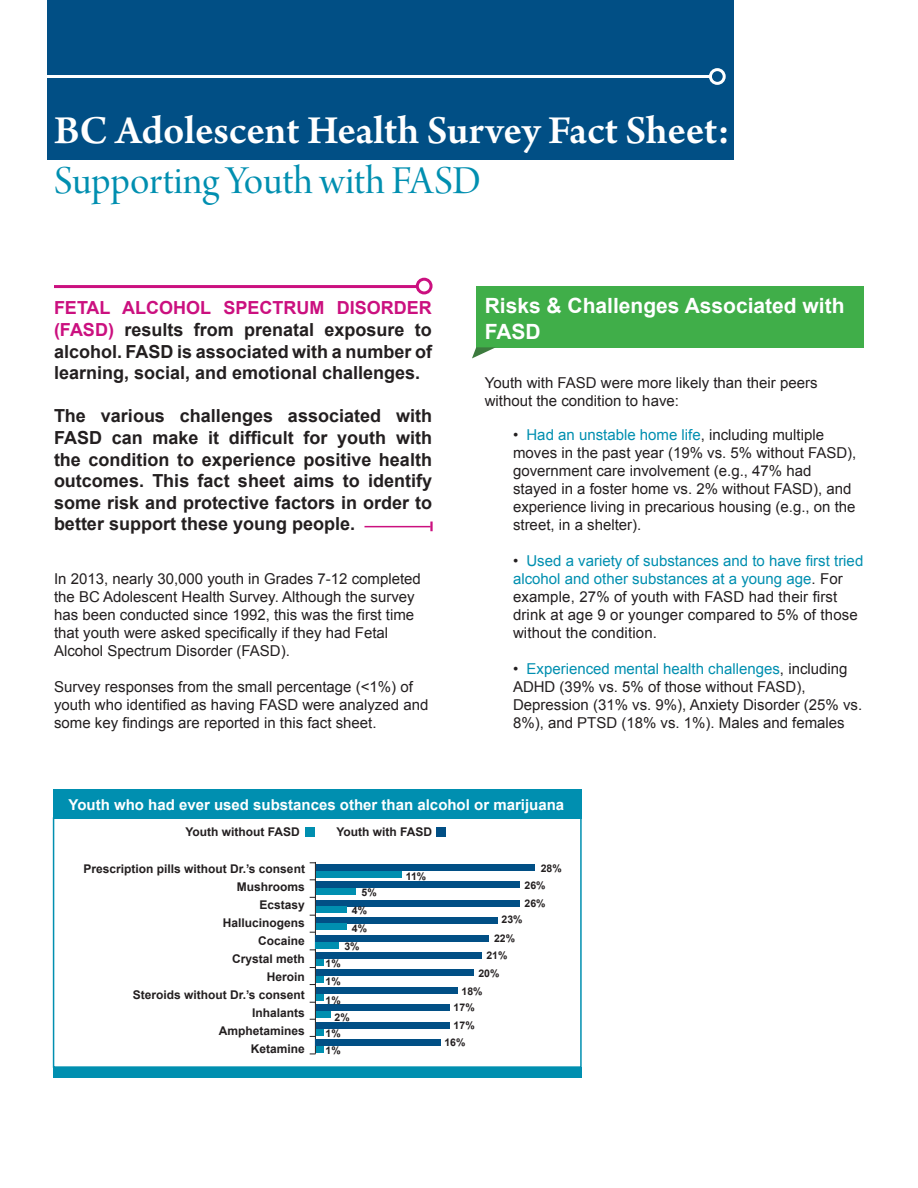
<style>
.page{position:relative;width:918px;height:1188px;background:#fff}
.page>*{position:absolute;margin:0;border:0;box-sizing:border-box;transform-origin:0 0}
.Heading{font:600 42px/50.4px "Arno Pro";letter-spacing:-.005em;color:#fff}
.Subheadings{font:700 21px/25.2px "Arial";color:#fff}
.small_area_text{font:700 18px/21.6px "Arial";color:#231f20;text-align:justify}
.points{font:15px/18px "Arial";color:#231f20}
.Body_text{font:15px/18px "Arial";color:#231f20}
.Paragraph_Style_1{font:700 15px "Arial";color:#fff}
.graph_text{font:700 12px "Arial";color:#231f20}
.small_area_text-2{font:700 12px "Arial";color:#231f20}
.Numbers_in_graphs{font:700 10.5px "Arial";color:#231f20}
.graph_text-2{font:700 10.5px "Arial";color:#231f20}
.s1{font-family:"Arno Pro Display";font-weight:400;color:#008fb0}
.s2{color:#cb107f}
.s3{color:#008fb0}
</style>
<div class="page">
<div style="left:48px;top:0;width:686px;height:160px;background:#014f85"></div>
<div style="left:416px;top:278px;width:17px;height:16px;border:3px solid #cb107f;border-radius:50%"></div>
<hr style="left:54px;top:285px;width:363px;height:3px;background:#cb107f">
<hr style="left:364px;top:526px;width:67px;height:1px;background:#cb107f">
<svg style="left:430px;top:522px;width:3px;height:9px"></svg>
<div style="left:53px;top:817px;width:529px;height:251px;border:2px solid #008fb0"></div>
<div style="left:53px;top:1067px;width:529px;height:11px;background:#008fb0"></div>
<div style="left:53px;top:789px;width:529px;height:30px;background:#008fb0"></div>
<div style="left:305px;top:828px;width:10px;height:9px;background:#008fb0"></div>
<div style="left:436px;top:828px;width:10px;height:9px;background:#014f85"></div>
<hr style="left:315px;top:862px;width:1px;height:192px;background:#231f20">
<div style="left:316px;top:865px;width:219px;height:6px;background:#014f85"></div>
<div style="left:316px;top:882px;width:203px;height:6px;background:#014f85"></div>
<div style="left:316px;top:900px;width:203px;height:6px;background:#014f85"></div>
<div style="left:316px;top:917px;width:182px;height:6px;background:#014f85"></div>
<div style="left:316px;top:935px;width:173px;height:7px;background:#014f85"></div>
<div style="left:316px;top:952px;width:165px;height:7px;background:#014f85"></div>
<div style="left:316px;top:969px;width:157px;height:7px;background:#014f85"></div>
<div style="left:316px;top:988px;width:142px;height:6px;background:#014f85"></div>
<div style="left:316px;top:1005px;width:134px;height:6px;background:#014f85"></div>
<div style="left:316px;top:1022px;width:134px;height:7px;background:#014f85"></div>
<div style="left:316px;top:1039px;width:125px;height:7px;background:#014f85"></div>
<div style="left:316px;top:871px;width:86px;height:7px;background:#008fb0"></div>
<div style="left:316px;top:888px;width:39px;height:7px;background:#008fb0"></div>
<div style="left:316px;top:906px;width:31px;height:7px;background:#008fb0"></div>
<div style="left:316px;top:923px;width:31px;height:7px;background:#008fb0"></div>
<div style="left:316px;top:942px;width:23px;height:6px;background:#008fb0"></div>
<div style="left:316px;top:959px;width:7px;height:6px;background:#008fb0"></div>
<div style="left:316px;top:976px;width:7px;height:6px;background:#008fb0"></div>
<div style="left:316px;top:994px;width:7px;height:7px;background:#008fb0"></div>
<div style="left:316px;top:1011px;width:14px;height:7px;background:#008fb0"></div>
<div style="left:316px;top:1029px;width:7px;height:6px;background:#008fb0"></div>
<div style="left:316px;top:1046px;width:7px;height:7px;background:#008fb0"></div>
<div style="left:709px;top:68px;width:17px;height:17px;border:3px solid #fff;border-radius:50%"></div>
<hr style="left:46px;top:75px;width:666px;height:3px;background:#fff">
<div style="left:476px;top:286px;width:388px;height:61px;background:#40ae49"></div>
<svg style="left:472px;top:347px;width:24px;height:11px"></svg>
<p class="Heading" style="left:54px;top:107px;width:678px">BC Adolescent Health Survey Fact Sheet:<br><span class="s1">Supporting Youth with FASD</span></p>
<p class="small_area_text" style="left:54px;top:297px;width:379px"><span class="s2">FETAL ALCOHOL SPECTRUM DISORDER (FASD)</span> results from prenatal exposure to alcohol. FASD is associated with a number of learning, social, and emotional challenges.</p>
<p class="small_area_text" style="left:54px;top:405px;width:380px">The various challenges associated with FASD can make it difficult for youth with the condition to experience positive health outcomes. This fact sheet aims to identify some risk and protective factors in order to better support these young people.</p>
<p class="Body_text" style="left:54px;top:569px;width:368px">In 2013, nearly 30,000 youth in Grades 7-12 completed the BC Adolescent Health Survey. Although the survey has been conducted since 1992, this was the first time that youth were asked specifically if they had Fetal Alcohol Spectrum Disorder (FASD).</p>
<p class="Body_text" style="left:54px;top:677px;width:376px">Survey responses from the small percentage (&lt;1%) of youth who identified as having FASD were analyzed and some key findings are reported in this fact sheet.</p>
<p class="Subheadings" style="left:485px;top:294px;width:361px">Risks &amp; Challenges Associated with<br>FASD</p>
<p class="Body_text" style="left:485px;top:374px;width:334px">Youth with FASD were more likely than their peers without the condition to have:</p>
<p class="points" style="left:513px;top:426px;width:345px">• <span class="s3">Had an unstable home life</span>, including multiple moves in the past year (19% vs. 5% without FASD), government care involvement (e.g., 47% had stayed in a foster home vs. 2% without FASD), and experience living in precarious housing (e.g., on the street, in a shelter).</p>
<p class="points" style="left:513px;top:552px;width:352px">• <span class="s3">Used a variety of substances and to have first tried alcohol and other substances at a young age</span>. For example, 27% of youth with FASD had their first drink at age 9 or younger compared to 5% of those without the condition.</p>
<p class="points" style="left:513px;top:660px;width:351px">• <span class="s3">Experienced mental health challenges</span>, including ADHD (39% vs. 5% of those without FASD), Depression (31% vs. 9%), Anxiety Disorder (25% vs.<br>8%), and PTSD (18% vs. 1%). Males and females</p>
<p class="Paragraph_Style_1" style="left:69px;top:797px;width:497px">Youth who had ever used substances other than alcohol or marijuana</p>
<p class="small_area_text-2" style="left:185px;top:825px;width:116px">Youth without FASD</p>
<p class="small_area_text-2" style="left:336px;top:825px;width:97px">Youth with FASD</p>
<p class="graph_text" style="left:83px;top:862px;width:223px">Prescription pills without Dr.’s consent</p>
<p class="graph_text" style="left:237px;top:880px;width:70px">Mushrooms</p>
<p class="graph_text" style="left:260px;top:898px;width:47px">Ecstasy</p>
<p class="graph_text" style="left:223px;top:916px;width:84px">Hallucinogens</p>
<p class="graph_text" style="left:258px;top:934px;width:48px">Cocaine</p>
<p class="graph_text" style="left:232px;top:952px;width:74px">Crystal meth</p>
<p class="graph_text" style="left:267px;top:970px;width:40px">Heroin</p>
<p class="graph_text" style="left:133px;top:988px;width:174px">Steroids without Dr.’s consent</p>
<p class="graph_text" style="left:252px;top:1006px;width:54px">Inhalants</p>
<p class="graph_text" style="left:219px;top:1024px;width:88px">Amphetamines</p>
<p class="graph_text" style="left:251px;top:1042px;width:56px">Ketamine</p>
<p class="Numbers_in_graphs" style="left:541px;top:862px;width:23px">28%</p>
<p class="graph_text-2" style="left:406px;top:870px;width:22px">11%</p>
<p class="Numbers_in_graphs" style="left:525px;top:880px;width:23px">26%</p>
<p class="Numbers_in_graphs" style="left:362px;top:887px;width:17px">5%</p>
<p class="Numbers_in_graphs" style="left:525px;top:898px;width:23px">26%</p>
<p class="Numbers_in_graphs" style="left:352px;top:905px;width:17px">4%</p>
<p class="Numbers_in_graphs" style="left:502px;top:914px;width:23px">23%</p>
<p class="Numbers_in_graphs" style="left:352px;top:922px;width:17px">4%</p>
<p class="Numbers_in_graphs" style="left:494px;top:932px;width:23px">22%</p>
<p class="Numbers_in_graphs" style="left:344px;top:941px;width:17px">3%</p>
<p class="Numbers_in_graphs" style="left:486px;top:949px;width:23px">21%</p>
<p class="Numbers_in_graphs" style="left:326px;top:957px;width:17px">1%</p>
<p class="Numbers_in_graphs" style="left:478px;top:967px;width:23px">20%</p>
<p class="Numbers_in_graphs" style="left:326px;top:975px;width:17px">1%</p>
<p class="Numbers_in_graphs" style="left:462px;top:985px;width:23px">18%</p>
<p class="Numbers_in_graphs" style="left:326px;top:994px;width:17px">1%</p>
<p class="Numbers_in_graphs" style="left:454px;top:1001px;width:23px">17%</p>
<p class="Numbers_in_graphs" style="left:335px;top:1011px;width:17px">2%</p>
<p class="Numbers_in_graphs" style="left:454px;top:1020px;width:23px">17%</p>
<p class="Numbers_in_graphs" style="left:326px;top:1028px;width:17px">1%</p>
<p class="Numbers_in_graphs" style="left:444px;top:1037px;width:23px">16%</p>
<p class="Numbers_in_graphs" style="left:326px;top:1044px;width:17px">1%</p>
</div>
